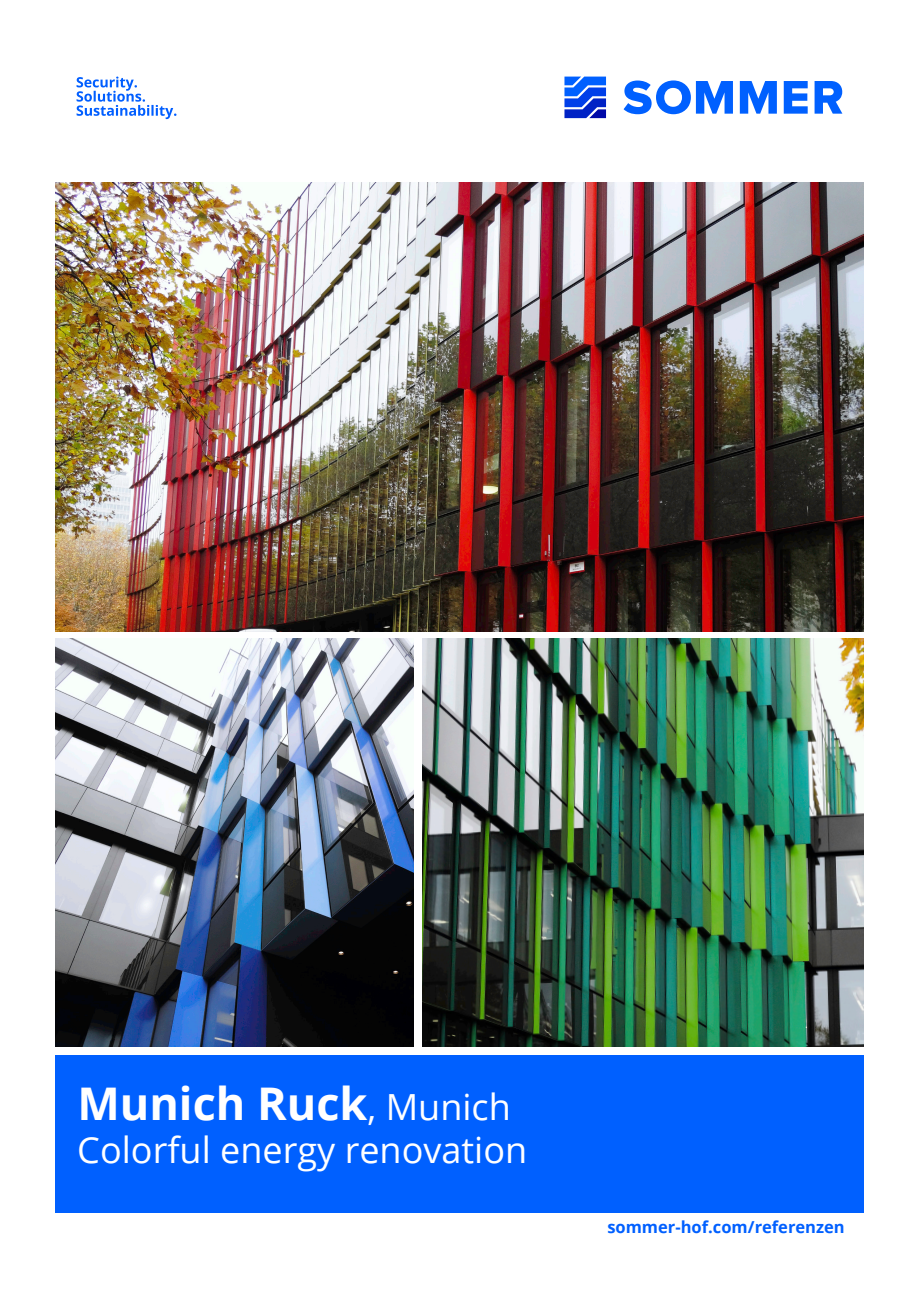
<style>
.page{position:relative;width:919px;height:1289px;background:#fff}
.page>*{position:absolute;margin:0;border:0;box-sizing:border-box;transform-origin:0 0}
.t1{font:700 45px "Open Sans";color:#fff}
.t2{font:36px "Open Sans";color:#fff}
.t3{font:700 16.5px "Open Sans";color:#0060ff}
.s1{font-weight:400;font-size:36px}
</style>
<div class="page">
<div style="left:55px;top:1054px;width:808px;height:158px;background:#0060ff"></div>
<svg style="left:564px;top:77px;width:42px;height:41px;background:#2f61e6"></svg>
<svg style="left:739px;top:81px;width:37px;height:33px"></svg>
<svg style="left:783px;top:81px;width:24px;height:33px"></svg>
<svg style="left:814px;top:81px;width:28px;height:33px"></svg>
<svg style="left:623px;top:80px;width:110px;height:34px"></svg>
<svg style="left:77px;top:77px;width:99px;height:42px"></svg>
<img style="left:55px;top:183px;width:808px;height:448px">
<img style="left:55px;top:638px;width:358px;height:408px">
<img style="left:422px;top:638px;width:441px;height:408px">
<h1 class="t1" style="left:77px;top:1071px;width:435px">Munich Ruck<span class="s1">, Munich</span></h1>
<h2 class="t2" style="left:77px;top:1125px;width:451px">Colorful energy renovation</h2>
<p class="t3" style="left:607px;top:1215px;width:239px">sommer-hof.com/referenzen</p>
</div>
